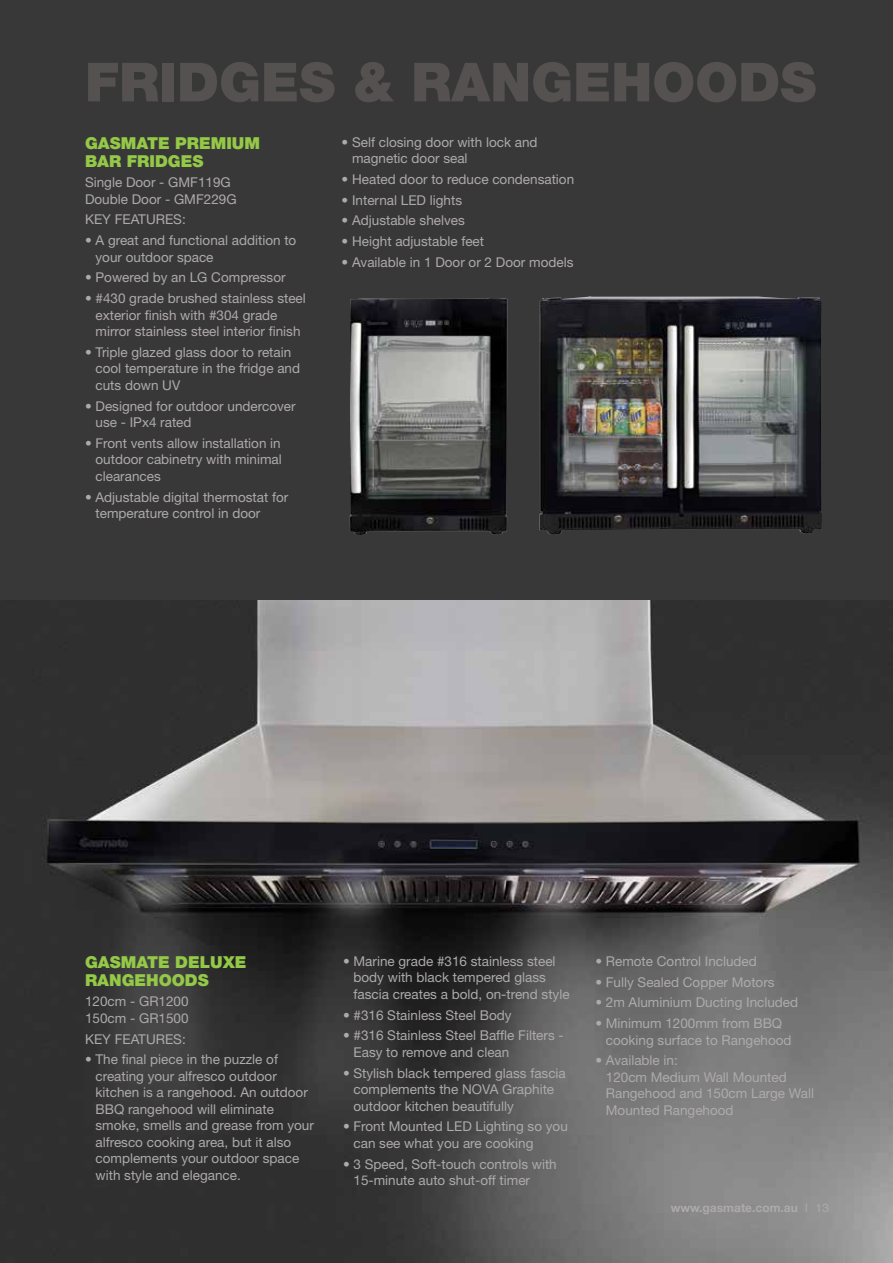
<style>
.page{position:relative;width:893px;height:1263px;background:#393839}
.page>*{position:absolute;margin:0;border:0;box-sizing:border-box;transform-origin:0 0}
.t1{font:900 54px "Helvetica Neue";color:#555151}
.t2{font:900 16.5px/18px "Helvetica Neue";color:#94c947}
.t3{font:13.5px/16.5px "Helvetica Neue";color:#aeaaaa}
.t4{font:700 12px "Helvetica Neue";color:#aeaaaa}
.s1{font-family:"Helvetica";font-weight:400}
</style>
<div class="page">
<img style="left:6px;top:601px;width:887px;height:662px">
<img style="left:350px;top:298px;width:157px;height:237px">
<img style="left:540px;top:296px;width:282px;height:239px">
<h1 class="t1" style="left:85px;top:50px;width:733px">FRIDGES &amp; RANGEHOODS</h1>
<p class="t2" style="left:85px;top:134px;width:176px">GASMATE PREMIUM<br>BAR FRIDGES</p>
<p class="t3" style="left:85px;top:174px;width:153px">Single Door - GMF119G<br>Double Door - GMF229G</p>
<p class="t3" style="left:85px;top:211px;width:102px">KEY FEATURES:</p>
<p class="t3" style="left:96px;top:232px;width:202px;text-indent:-11px">• A great and functional addition to your outdoor space</p>
<p class="t3" style="left:85px;top:269px;width:202px">• Powered by an LG Compressor</p>
<p class="t3" style="left:96px;top:290px;width:212px;text-indent:-11px">• #430 grade brushed stainless steel exterior finish with #304 grade mirror stainless steel interior finish</p>
<p class="t3" style="left:96px;top:344px;width:206px;text-indent:-11px">• Triple glazed glass door to retain cool temperature in the fridge and cuts down UV</p>
<p class="t3" style="left:96px;top:397px;width:202px;text-indent:-11px">• Designed for outdoor undercover use - IPx4 rated</p>
<p class="t3" style="left:96px;top:435px;width:188px;text-align:justify;text-indent:-11px">• Front vents allow installation in outdoor cabinetry with minimal clearances</p>
<p class="t3" style="left:96px;top:488px;width:194px;text-indent:-11px">• Adjustable digital thermostat for temperature control in door</p>
<p class="t3" style="left:352px;top:133px;width:187px;text-indent:-11px">• Self closing door with lock and magnetic door seal</p>
<p class="t3" style="left:342px;top:171px;width:234px">• Heated door to reduce condensation</p>
<p class="t3" style="left:342px;top:191px;width:122px">• Internal LED lights</p>
<p class="t3" style="left:342px;top:212px;width:125px">• Adjustable shelves</p>
<p class="t3" style="left:342px;top:233px;width:144px">• Height adjustable feet</p>
<p class="t3" style="left:342px;top:254px;width:233px">• Available in 1 Door or 2 Door models</p>
<p class="t2" style="left:85px;top:953px;width:163px">GASMATE DELUXE<br>RANGEHOODS</p>
<p class="t3" style="left:85px;top:993px;width:105px">120cm - GR1200<br>150cm - GR1500</p>
<p class="t3" style="left:85px;top:1030px;width:102px">KEY FEATURES:</p>
<p class="t3" style="left:96px;top:1051px;width:220px;text-indent:-11px">• The final piece in the puzzle of creating your alfresco outdoor kitchen is a rangehood. An outdoor<br>BBQ rangehood will eliminate smoke, smells and grease from your alfresco cooking area, but it also complements your outdoor space with style and elegance.</p>
<p class="t3" style="left:354px;top:952px;width:218px;text-indent:-11px">• Marine grade #316 stainless steel body with black tempered glass fascia creates a bold, on-trend style</p>
<p class="t3" style="left:343px;top:1006px;width:170px">• #316 Stainless Steel Body</p>
<p class="t3" style="left:354px;top:1027px;width:212px;text-indent:-11px">• #316 Stainless Steel Baffle Filters -<br>Easy to remove and clean</p>
<p class="t3" style="left:354px;top:1064px;width:214px;text-indent:-11px">• Stylish black tempered glass fascia complements the NOVA Graphite outdoor kitchen beautifully</p>
<p class="t3" style="left:354px;top:1118px;width:216px;text-indent:-11px">• Front Mounted LED Lighting so you can see what you are cooking</p>
<p class="t3" style="left:354px;top:1155px;width:205px;text-indent:-11px">• 3 Speed, Soft-touch controls with<br>15-minute auto shut-off timer</p>
<p class="t3" style="left:595px;top:952px;width:163px">• Remote Control Included</p>
<p class="t3" style="left:595px;top:973px;width:181px">• Fully Sealed Copper Motors</p>
<p class="t3" style="left:595px;top:994px;width:204px">• 2m Aluminium Ducting Included</p>
<p class="t3" style="left:606px;top:1015px;width:187px;text-indent:-11px">• Minimum 1200mm from BBQ cooking surface to Rangehood</p>
<p class="t3" style="left:606px;top:1052px;width:210px;text-indent:-11px">• Available in:<br>120cm Medium Wall Mounted<br>Rangehood and 150cm Large Wall<br>Mounted Rangehood</p>
<p class="t4" style="left:671px;top:1200px;width:160px">www.gasmate.com.au <span class="s1">| 13</span></p>
</div>
